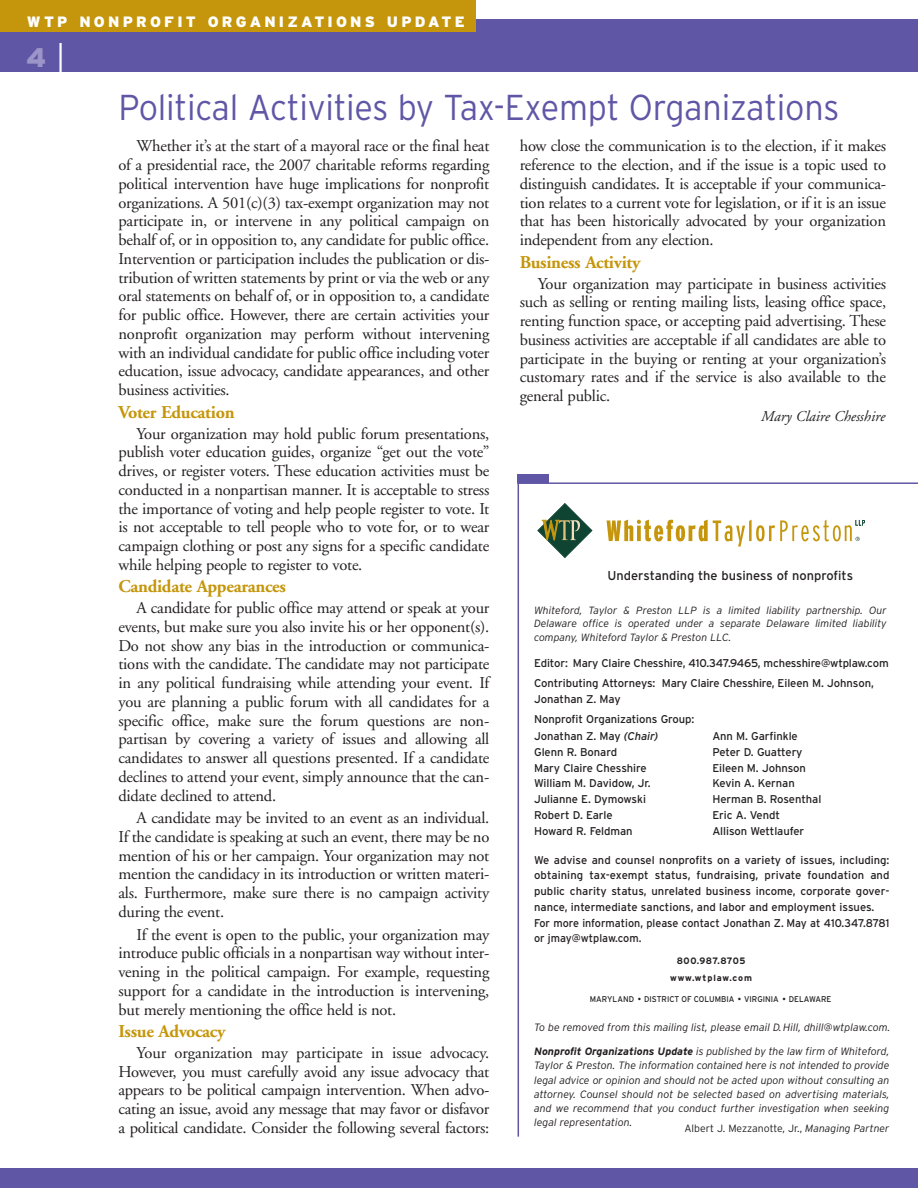
<style>
.page{position:relative;width:918px;height:1188px;background:#fff}
.page>*{position:absolute;margin:0;border:0;box-sizing:border-box;transform-origin:0 0}
.t1{font:300 36px "Interstate";letter-spacing:-.005em;color:#5f57a6;scale:.95 1}
.t2{font:900 27px "Interstate";color:#9c95c9}
.t3{font:700 18px "Adobe Garamond";letter-spacing:-.015em;color:#c5960b}
.t4{font:16.5px/18.8px "Adobe Garamond";letter-spacing:-.015em;color:#231f20;text-align:justify}
.t5{font:900 15px "Interstate";letter-spacing:.215em;color:#fff}
.t6{font:italic 15px "Adobe Garamond";color:#231f20}
.t7{font:12.9px "Interstate";color:#231f20}
.t8{font:11.25px/15.8px "Interstate";letter-spacing:-.005em;color:#231f20}
.t9{font:italic 300 10.65px/14.2px "Interstate";color:#231f20;text-align:justify}
.t10{font:italic 300 10.5px/13.5px "Interstate";color:#231f20;text-align:justify}
.t11{font:300 10.5px "Interstate";color:#231f20}
.t12{font:700 9.3px "Interstate";letter-spacing:.06em;color:#231f20;scale:.96 1}
.t13{font:700 9px "Interstate";letter-spacing:.105em;color:#231f20}
.t14{font:8.4px "Interstate";letter-spacing:.005em;color:#231f20;scale:.95 1}
.s1{font-weight:300;font-size:30px;color:#fff}
.s2{font-style:italic}
.s3{font-weight:700}
</style>
<div class="page">
<div style="left:0;top:19px;width:918px;height:52px;background:#5f57a6"></div>
<svg style="left:537px;top:503px;width:56px;height:55px"></svg>
<svg style="left:607px;top:520px;width:258px;height:27px"></svg>
<div style="left:0;top:0;width:476px;height:32px;background:#c5960b"></div>
<div style="left:0;top:1168px;width:918px;height:20px;background:#5f57a6"></div>
<hr style="left:518px;top:481px;width:1px;height:656px;background:#5f57a6">
<hr style="left:517px;top:482px;width:401px;height:2px;background:#5f57a6">
<div style="left:517px;top:474px;width:32px;height:9px;background:#5f57a6"></div>
<p class="t5" style="left:27px;top:17px;width:439px">WTP NONPROFIT ORGANIZATIONS UPDATE</p>
<h2 class="t2" style="left:26px;top:47px;width:40px">4 <span class="s1">|</span></h2>
<h1 class="t1" style="left:118px;top:94px;width:761px">Political Activities by Tax-Exempt Organizations</h1>
<p class="t4" style="left:119px;top:138px;width:372px;text-indent:18px">Whether it’s at the start of a mayoral race or the final heat of a presidential race, the 2007 charitable reforms regarding political intervention have huge implications for nonprofit organizations. A 501(c)(3) tax-exempt organization may not participate in, or intervene in any political campaign on behalf of, or in opposition to, any candidate for public office.<br>Intervention or participation includes the publication or dis&shy;tribution of written statements by print or via the web or any oral statements on behalf of, or in opposition to, a candidate for public office. However, there are certain activities your nonprofit organization may perform without intervening with an individual candidate for public office including voter education, issue advocacy, candidate appearances, and other business activities.</p>
<p class="t3" style="left:118px;top:405px;width:118px">Voter Education</p>
<p class="t4" style="left:119px;top:425px;width:372px;text-indent:18px">Your organization may hold public forum presentations, publish voter education guides, organize “get out the vote” drives, or register voters. These education activities must be conducted in a nonpartisan manner. It is acceptable to stress the importance of voting and help people register to vote. It is not acceptable to tell people who to vote for, or to wear campaign clothing or post any signs for a specific candidate while helping people to register to vote.</p>
<p class="t3" style="left:118px;top:579px;width:169px">Candidate Appearances</p>
<p class="t4" style="left:119px;top:600px;width:372px;text-indent:18px">A candidate for public office may attend or speak at your events, but make sure you also invite his or her opponent(s).<br>Do not show any bias in the introduction or communica&shy;tions with the candidate. The candidate may not participate in any political fundraising while attending your event. If you are planning a public forum with all candidates for a specific office, make sure the forum questions are non&shy;partisan by covering a variety of issues and allowing all candidates to answer all questions presented. If a candidate declines to attend your event, simply announce that the can&shy;didate declined to attend.</p>
<p class="t4" style="left:119px;top:810px;width:372px;text-indent:18px">A candidate may be invited to an event as an individual.<br>If the candidate is speaking at such an event, there may be no mention of his or her campaign. Your organization may not mention the candidacy in its introduction or written materi&shy;als. Furthermore, make sure there is no campaign activity during the event.</p>
<p class="t4" style="left:119px;top:926px;width:372px;text-indent:18px">If the event is open to the public, your organization may introduce public officials in a nonpartisan way without inter&shy;vening in the political campaign. For example, requesting support for a candidate in the introduction is intervening, but merely mentioning the office held is not.</p>
<p class="t3" style="left:118px;top:1024px;width:109px">Issue Advocacy</p>
<p class="t4" style="left:119px;top:1045px;width:372px;text-indent:18px">Your organization may participate in issue advocacy.<br>However, you must carefully avoid any issue advocacy that appears to be political campaign intervention. When advo&shy;cating an issue, avoid any message that may favor or disfavor a political candidate. Consider the following several factors:</p>
<p class="t4" style="left:520px;top:138px;width:368px">how close the communication is to the election, if it makes reference to the election, and if the issue is a topic used to distinguish candidates. It is acceptable if your communica&shy;tion relates to a current vote for legislation, or if it is an issue that has been historically advocated by your organization independent from any election.</p>
<p class="t3" style="left:520px;top:255px;width:122px">Business Activity</p>
<p class="t4" style="left:520px;top:275px;width:368px;text-indent:18px">Your organization may participate in business activities such as selling or renting mailing lists, leasing office space, renting function space, or accepting paid advertising. These business activities are acceptable if all candidates are able to participate in the buying or renting at your organization’s customary rates and if the service is also available to the general public.</p>
<p class="t6" style="left:761px;top:410px;width:126px">Mary Claire Chesshire</p>
<p class="t7" style="left:608px;top:571px;width:247px">Understanding the business of nonprofits</p>
<p class="t10" style="left:534px;top:604px;width:354px">Whiteford, Taylor &amp; Preston LLP is a limited liability partnership. Our Delaware office is operated under a separate Delaware limited liability company, Whiteford Taylor &amp; Preston LLC.</p>
<p class="t8" style="left:534px;top:654px;width:356px;line-height:20.1px">Editor: Mary Claire Chesshire, 410.347.9465, mchesshire@wtplaw.com<br>Contributing Attorneys: Mary Claire Chesshire, Eileen M. Johnson,</p>
<p class="t8" style="left:534px;top:690px;width:162px;line-height:20.1px">Jonathan Z. May<br>Nonprofit Organizations Group:</p>
<p class="t8" style="left:534px;top:729px;width:126px">Jonathan Z. May <span class="s2">(Chair)<br></span>Glenn R. Bonard<br>Mary Claire Chesshire<br>William M. Davidow, Jr.<br>Julianne E. Dymowski<br>Robert D. Earle<br>Howard R. Feldman</p>
<p class="t8" style="left:712px;top:729px;width:110px">Ann M. Garfinkle<br>Peter D. Guattery<br>Eileen M. Johnson<br>Kevin A. Kernan<br>Herman B. Rosenthal<br>Eric A. Vendt<br>Allison Wettlaufer</p>
<p class="t8" style="left:534px;top:853px;width:357px">We advise and counsel nonprofits on a variety of issues, including: obtaining tax-exempt status, fundraising, private foundation and public charity status, unrelated business income, corporate gover&shy;nance, intermediate sanctions, and labor and employment issues.<br>For more information, please contact Jonathan Z. May at 410.347.8781 or jmay@wtplaw.com.</p>
<p class="t12" style="left:677px;top:957px;width:73px">800.987.8705</p>
<p class="t13" style="left:670px;top:974px;width:84px">www.wtplaw.com</p>
<p class="t14" style="left:590px;top:996px;width:256px">MARYLAND • DISTRICT OF COLUMBIA • VIRGINIA • DELAWARE</p>
<p class="t9" style="left:534px;top:1021px;width:358px">To be removed from this mailing list, please email D. Hill, dhill@wtplaw.com.</p>
<p class="t9" style="left:534px;top:1045px;width:357px"><span class="s3">Nonprofit Organizations Update</span> is published by the law firm of Whiteford, Taylor &amp; Preston. The information contained here is not intended to provide legal advice or opinion and should not be acted upon without consulting an attorney. Counsel should not be selected based on advertising materials, and we recommend that you conduct further investigation when seeking legal representation.</p>
<p class="t11" style="left:684px;top:1125px;width:207px">Albert J. Mezzanotte, Jr., <span class="s2">Managing Partner</span></p>
</div>
